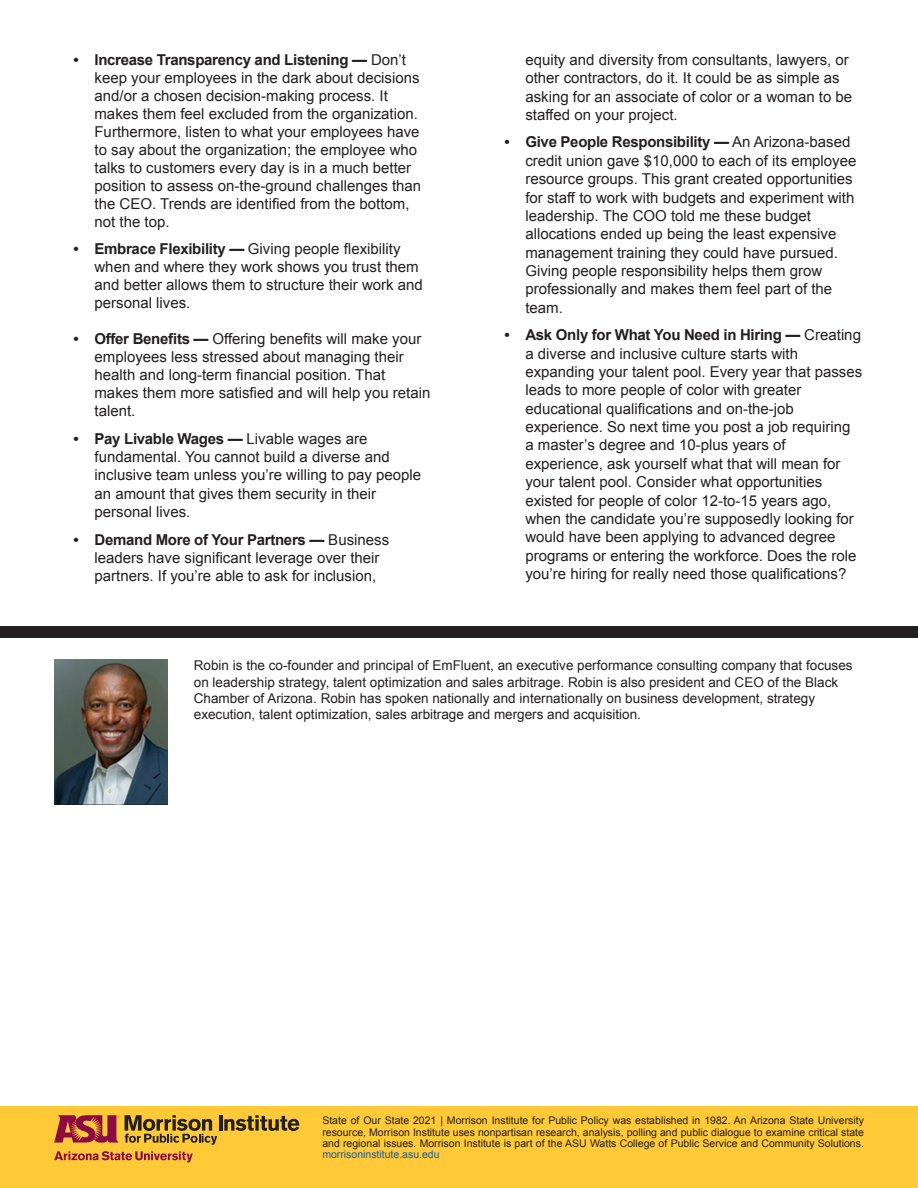
<style>
.page{position:relative;width:918px;height:1188px;background:#fff}
.page>*{position:absolute;margin:0;border:0;box-sizing:border-box;transform-origin:0 0}
.t1{font:15px "Arial";color:#231f20}
.t2{font:700 15px "Arial";letter-spacing:-.02em;color:#231f20}
.t3{font:13.5px/16.2px "Arial";color:#231f20}
.t4{font:10.5px/11.2px "Arial";color:#231f20;text-align:justify}
.s1{font-weight:400}
.s2{font-weight:700}
.s3{color:#175d9e}
</style>
<div class="page">
<div style="left:0;top:1107px;width:918px;height:81px;background:#ffc938"></div>
<svg style="left:54px;top:1151px;width:139px;height:11px"></svg>
<hr style="left:219px;top:1115px;width:4px;height:16px;background:#231f20">
<svg style="left:224px;top:1115px;width:75px;height:16px"></svg>
<svg style="left:54px;top:1115px;width:163px;height:30px"></svg>
<img style="left:54px;top:660px;width:114px;height:145px">
<div style="left:0;top:626px;width:918px;height:11px;background:#231f20"></div>
<p class="t2" style="left:74px;top:50px;width:334px">• Increase Transparency and Listening — <span class="s1">Don’t</span></p>
<p class="t1" style="left:94px;top:68px;width:327px">keep your employees in the dark about decisions</p>
<p class="t1" style="left:94px;top:86px;width:295px">and/or a chosen decision-making process. It</p>
<p class="t1" style="left:94px;top:104px;width:325px">makes them feel excluded from the organization.</p>
<p class="t1" style="left:94px;top:122px;width:327px">Furthermore, listen to what your employees have</p>
<p class="t1" style="left:94px;top:140px;width:324px">to say about the organization; the employee who</p>
<p class="t1" style="left:94px;top:158px;width:318px">talks to customers every day is in a much better</p>
<p class="t1" style="left:94px;top:176px;width:328px">position to assess on-the-ground challenges than</p>
<p class="t1" style="left:94px;top:194px;width:317px">the CEO. Trends are identified from the bottom,</p>
<p class="t1" style="left:94px;top:212px;width:77px">not the top.</p>
<p class="t1" style="left:74px;top:239px;width:329px"><span class="s2">• Embrace Flexibility —</span> Giving people flexibility</p>
<p class="t1" style="left:94px;top:257px;width:326px">when and where they work shows you trust them</p>
<p class="t1" style="left:94px;top:275px;width:330px">and better allows them to structure their work and</p>
<p class="t1" style="left:94px;top:293px;width:97px">personal lives.</p>
<p class="t1" style="left:74px;top:329px;width:349px"><span class="s2">• Offer Benefits —</span> Offering benefits will make your</p>
<p class="t1" style="left:94px;top:347px;width:311px">employees less stressed about managing their</p>
<p class="t1" style="left:94px;top:365px;width:292px">health and long-term financial position. That</p>
<p class="t1" style="left:94px;top:383px;width:337px">makes them more satisfied and will help you retain</p>
<p class="t1" style="left:94px;top:401px;width:42px">talent.</p>
<p class="t2" style="left:74px;top:428px;width:296px">• Pay Livable Wages — <span class="s1">Livable wages are</span></p>
<p class="t1" style="left:94px;top:447px;width:297px">fundamental. You cannot build a diverse and</p>
<p class="t1" style="left:94px;top:465px;width:328px">inclusive team unless you’re willing to pay people</p>
<p class="t1" style="left:94px;top:484px;width:283px">an amount that gives them security in their</p>
<p class="t1" style="left:94px;top:502px;width:97px">personal lives.</p>
<p class="t2" style="left:74px;top:529px;width:317px">• Demand More of Your Partners — <span class="s1">Business</span></p>
<p class="t1" style="left:94px;top:548px;width:287px">leaders have significant leverage over their</p>
<p class="t1" style="left:94px;top:566px;width:283px">partners. If you’re able to ask for inclusion,</p>
<p class="t1" style="left:525px;top:50px;width:325px">equity and diversity from consultants, lawyers, or</p>
<p class="t1" style="left:525px;top:68px;width:316px">other contractors, do it. It could be as simple as</p>
<p class="t1" style="left:525px;top:87px;width:328px">asking for an associate of color or a woman to be</p>
<p class="t1" style="left:525px;top:105px;width:154px">staffed on your project.</p>
<p class="t2" style="left:504px;top:132px;width:348px">• Give People Responsibility — <span class="s1">An Arizona-based</span></p>
<p class="t1" style="left:525px;top:151px;width:333px">credit union gave $10,000 to each of its employee</p>
<p class="t1" style="left:525px;top:169px;width:329px">resource groups. This grant created opportunities</p>
<p class="t1" style="left:525px;top:187px;width:331px">for staff to work with budgets and experiment with</p>
<p class="t1" style="left:525px;top:206px;width:287px">leadership. The COO told me these budget</p>
<p class="t1" style="left:525px;top:224px;width:313px">allocations ended up being the least expensive</p>
<p class="t1" style="left:525px;top:243px;width:314px">management training they could have pursued.</p>
<p class="t1" style="left:525px;top:261px;width:298px">Giving people responsibility helps them grow</p>
<p class="t1" style="left:525px;top:279px;width:308px">professionally and makes them feel part of the</p>
<p class="t1" style="left:525px;top:298px;width:39px">team.</p>
<p class="t2" style="left:504px;top:325px;width:358px">• Ask Only for What You Need in Hiring — <span class="s1">Creating</span></p>
<p class="t1" style="left:525px;top:343px;width:274px">a diverse and inclusive culture starts with</p>
<p class="t1" style="left:525px;top:362px;width:338px">expanding your talent pool. Every year that passes</p>
<p class="t1" style="left:525px;top:380px;width:277px">leads to more people of color with greater</p>
<p class="t1" style="left:525px;top:399px;width:270px">educational qualifications and on-the-job</p>
<p class="t1" style="left:525px;top:417px;width:327px">experience. So next time you post a job requiring</p>
<p class="t1" style="left:525px;top:435px;width:262px">a master’s degree and 10-plus years of</p>
<p class="t1" style="left:525px;top:454px;width:317px">experience, ask yourself what that will mean for</p>
<p class="t1" style="left:525px;top:472px;width:298px">your talent pool. Consider what opportunities</p>
<p class="t1" style="left:525px;top:490px;width:307px">existed for people of color 12-to-15 years ago,</p>
<p class="t1" style="left:525px;top:509px;width:330px">when the candidate you’re supposedly looking for</p>
<p class="t1" style="left:525px;top:527px;width:312px">would have been applying to advanced degree</p>
<p class="t1" style="left:525px;top:546px;width:332px">programs or entering the workforce. Does the role</p>
<p class="t1" style="left:525px;top:564px;width:322px">you’re hiring for really need those qualifications?</p>
<p class="t3" style="left:194px;top:658px;width:660px">Robin is the co-founder and principal of EmFluent, an executive performance consulting company that focuses on leadership strategy, talent optimization and sales arbitrage. Robin is also president and CEO of the Black Chamber of Arizona. Robin has spoken nationally and internationally on business development, strategy execution, talent optimization, sales arbitrage and mergers and acquisition.</p>
<p class="t4" style="left:322px;top:1115px;width:543px">State of Our State 2021 | Morrison Institute for Public Policy was established in 1982. An Arizona State University resource, Morrison Institute uses nonpartisan research, analysis, polling and public dialogue to examine critical state and regional issues. Morrison Institute is part of the ASU Watts College of Public Service and Community Solutions. <span class="s3">morrisoninstitute.asu.edu</span></p>
</div>
